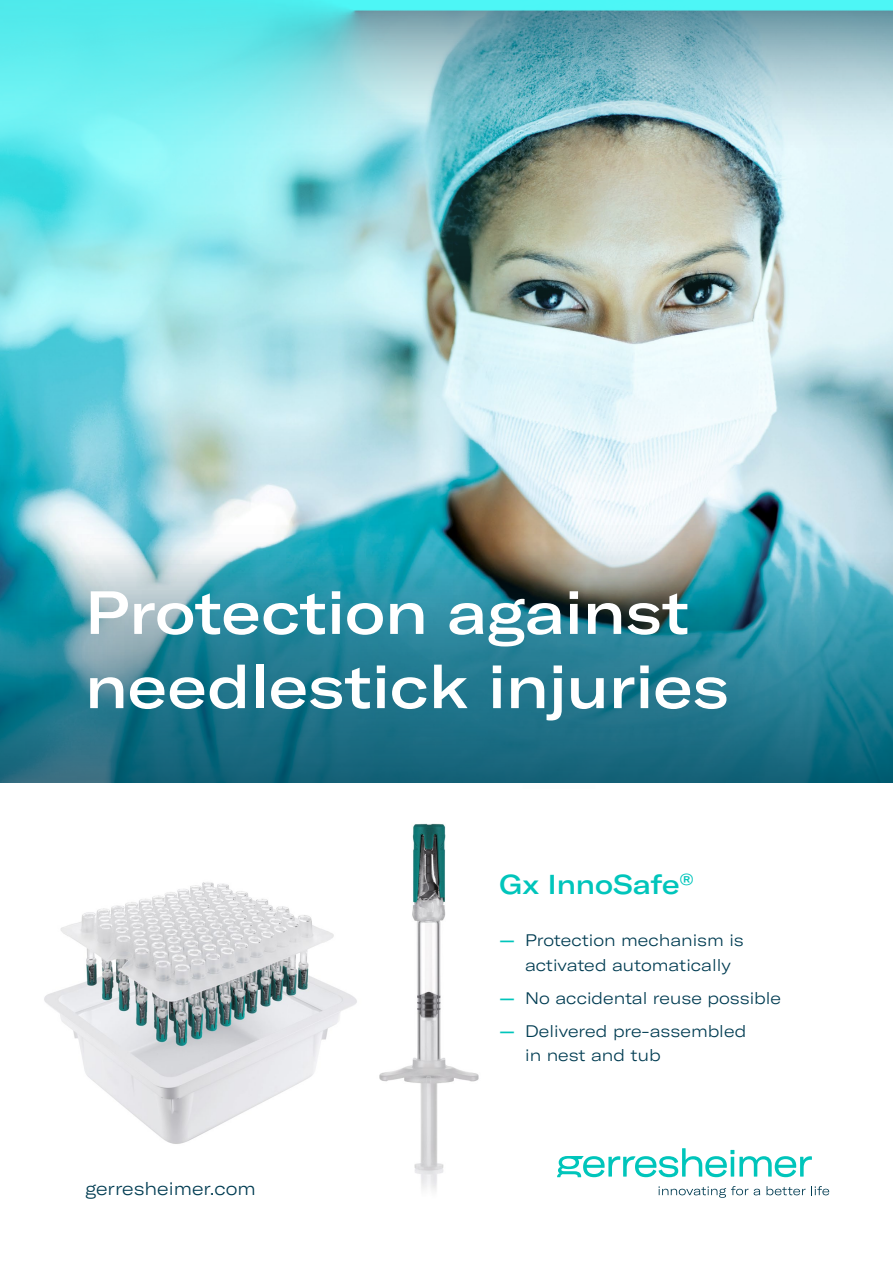
<style>
.page{position:relative;width:893px;height:1263px;background:#fff}
.page>*{position:absolute;margin:0;border:0;box-sizing:border-box;transform-origin:0 0}
.t1{font:500 expanded 60px/74.2px "GT America";color:#fff}
.t2{font:500 expanded 27px "GT America";color:#00c5bb}
.t3{font:300 expanded 18px "GT America";color:#003c52}
.t4{font:300 expanded 16.5px/24.8px "GT America";color:#003c52}
.s1{font-weight:500;color:#00c5bb}
</style>
<div class="page">
<img style="left:0;top:485px;width:893px;height:66px">
<svg style="left:0;top:551px;width:893px;height:231px;background:#2c8a9f"></svg>
<img style="left:379px;top:823px;width:100px;height:367px">
<img style="left:44px;top:882px;width:313px;height:262px">
<svg style="left:557px;top:1148px;width:255px;height:29px"></svg>
<svg style="left:659px;top:1186px;width:89px;height:12px"></svg>
<svg style="left:754px;top:1189px;width:6px;height:6px"></svg>
<svg style="left:766px;top:1186px;width:63px;height:9px"></svg>
<img style="left:14px;top:516px;width:785px;height:267px">
<img style="left:0;top:0;width:893px;height:485px">
<h1 class="t1" style="left:85px;top:575px;width:645px">Protection against needlestick injuries</h1>
<h2 class="t2" style="left:500px;top:868px;width:195px">Gx InnoSafe<sup>®</sup></h2>
<p class="t3" style="left:85px;top:1178px;width:172px">gerresheimer.com</p>
<p class="t4" style="left:525px;top:928px;width:220px;text-indent:-26px"><span class="s1">—</span> Protection mechanism is activated automatically</p>
<p class="t4" style="left:500px;top:985px;width:283px"><span class="s1">—</span> No accidental reuse possible</p>
<p class="t4" style="left:525px;top:1018px;width:223px;text-indent:-26px"><span class="s1">—</span> Delivered pre-assembled in nest and tub</p>
</div>
